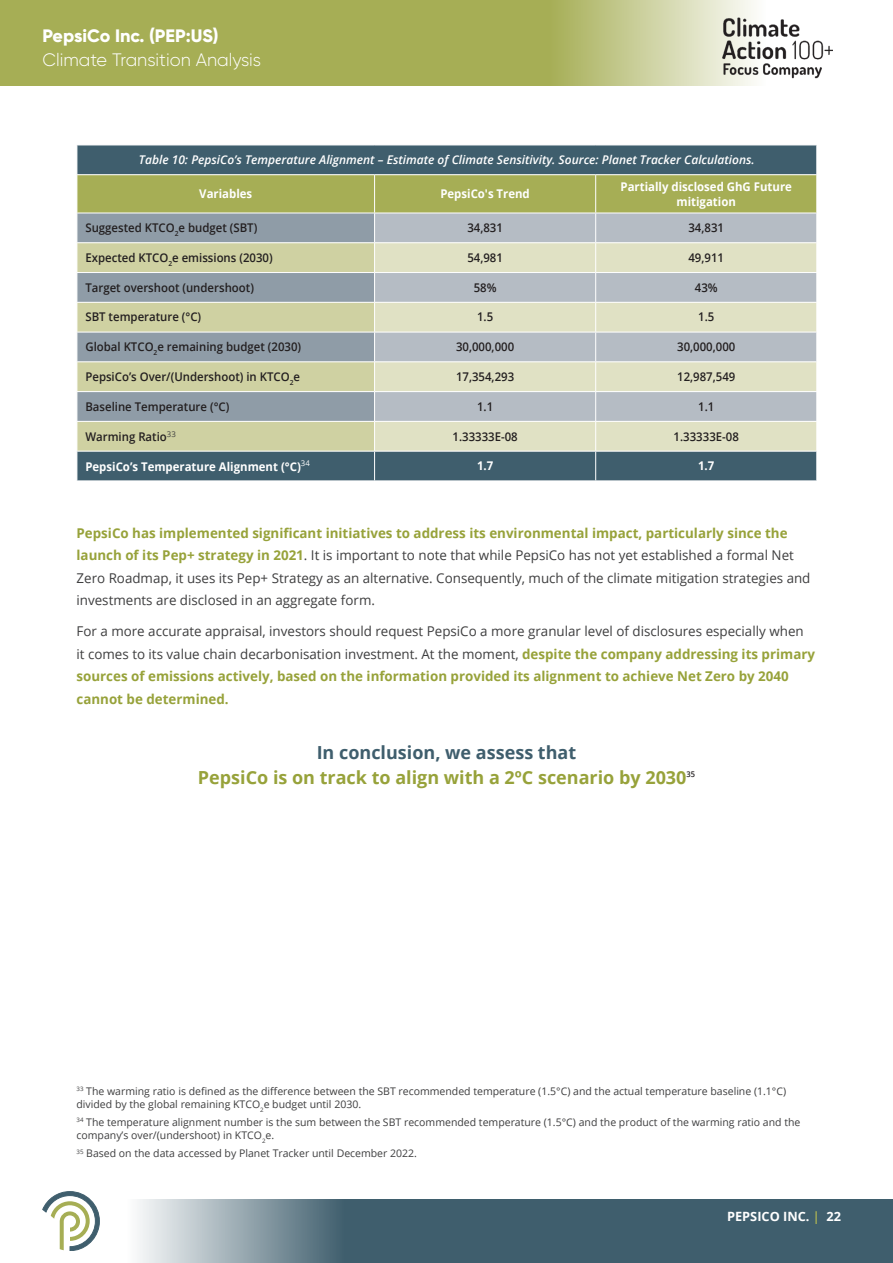
<style>
.page{position:relative;width:893px;height:1263px;background:#fff}
.page>*{position:absolute;margin:0;border:0;box-sizing:border-box;transform-origin:0 0}
.t1{font:700 18px/25.5px "Open Sans";color:#97a23a;text-align:center}
.t2{font:300 18px "Gilroy";color:#fff}
.t3{font:800 18px "Gilroy";color:#fff}
.t4{font:13.5px/22.5px "Open Sans";color:#3e3e3f}
.t5{font:700 12.75px "Open Sans";color:#fff}
.t6{font:600 12px "Open Sans";color:#231f20;scale:.95 1}
.t7{font:700 12px/15px "Open Sans";color:#fff;text-align:center;scale:.95 1}
.t8{font:italic 600 12px "Open Sans";color:#fff}
.t9{font:10.5px/13.5px "Open Sans";color:#3e3e3f}
.t10{font:600 7.8px "Open Sans";color:#231f20;scale:.95 1}
.s1{font-weight:700;color:#97a23a}
.s2{color:#3f5e6d}
.s3{color:#a6ae55}
</style>
<div class="page">
<svg style="left:77px;top:145px;width:740px;height:335px;background:#a9b2a2"></svg>
<svg style="left:43px;top:1191px;width:57px;height:60px"></svg>
<svg style="left:0;top:0;width:754px;height:85px;background:#afb666"></svg>
<img style="left:723px;top:16px;width:109px;height:67px">
<svg style="left:138px;top:1199px;width:755px;height:64px;background:#57727f"></svg>
<p class="t3" style="left:43px;top:25px;width:178px">PepsiCo Inc. (PEP:US)</p>
<p class="t2" style="left:43px;top:49px;width:220px">Climate Transition Analysis</p>
<p class="t8" style="left:139px;top:152px;width:617px">Table 10: PepsiCo’s Temperature Alignment – Estimate of Climate Sensitivity. Source: Planet Tracker Calculations.</p>
<p class="t7" style="left:199px;top:186px;width:57px">Variables</p>
<p class="t7" style="left:440px;top:186px;width:96px">PepsiCo's Trend</p>
<p class="t7" style="left:621px;top:178px;width:182px">Partially disclosed GhG Future mitigation</p>
<p class="t6" style="left:85px;top:220px;width:182px">Suggested KTCO<sub>2</sub>e budget (SBT)</p>
<p class="t6" style="left:467px;top:220px;width:39px">34,831</p>
<p class="t6" style="left:688px;top:220px;width:39px">34,831</p>
<p class="t6" style="left:85px;top:249px;width:199px">Expected KTCO<sub>2</sub>e emissions (2030)</p>
<p class="t6" style="left:467px;top:249px;width:39px">54,981</p>
<p class="t6" style="left:688px;top:249px;width:39px">49,911</p>
<p class="t6" style="left:85px;top:279px;width:179px">Target overshoot (undershoot)</p>
<p class="t6" style="left:474px;top:279px;width:26px">58%</p>
<p class="t6" style="left:695px;top:279px;width:26px">43%</p>
<p class="t6" style="left:85px;top:309px;width:123px">SBT temperature (°C)</p>
<p class="t6" style="left:477px;top:309px;width:19px">1.5</p>
<p class="t6" style="left:698px;top:309px;width:19px">1.5</p>
<p class="t6" style="left:85px;top:339px;width:229px">Global KTCO<sub>2</sub>e remaining budget (2030)</p>
<p class="t6" style="left:456px;top:339px;width:63px">30,000,000</p>
<p class="t6" style="left:677px;top:339px;width:63px">30,000,000</p>
<p class="t6" style="left:85px;top:368px;width:227px">PepsiCo’s Over/(Undershoot) in KTCO<sub>2</sub>e</p>
<p class="t6" style="left:456px;top:368px;width:63px">17,354,293</p>
<p class="t6" style="left:677px;top:368px;width:63px">12,987,549</p>
<p class="t6" style="left:85px;top:398px;width:153px">Baseline Temperature (°C)</p>
<p class="t6" style="left:477px;top:398px;width:19px">1.1</p>
<p class="t6" style="left:698px;top:398px;width:19px">1.1</p>
<p class="t6" style="left:85px;top:428px;width:97px">Warming Ratio<sup>33</sup></p>
<p class="t6" style="left:452px;top:428px;width:70px">1.33333E-08</p>
<p class="t6" style="left:674px;top:428px;width:70px">1.33333E-08</p>
<p class="t7" style="left:85px;top:459px;width:238px">PepsiCo’s Temperature Alignment (°C)<sup>34</sup></p>
<p class="t7" style="left:477px;top:458px;width:19px">1.7</p>
<p class="t7" style="left:698px;top:458px;width:19px">1.7</p>
<p class="t4" style="left:77px;top:521px;width:735px"><span class="s1">PepsiCo has implemented significant initiatives to address its environmental impact, particularly since the launch of its Pep+ strategy in 2021</span>. It is important to note that while PepsiCo has not yet established a formal Net Zero Roadmap, it uses its Pep+ Strategy as an alternative. Consequently, much of the climate mitigation strategies and investments are disclosed in an aggregate form.</p>
<p class="t4" style="left:77px;top:620px;width:740px">For a more accurate appraisal, investors should request PepsiCo a more granular level of disclosures especially when it comes to its value chain decarbonisation investment. At the moment, <span class="s1">despite the company addressing its primary sources of emissions actively, based on the information provided its alignment to achieve Net Zero by 2040 cannot be determined.</span></p>
<p class="t1" style="left:198px;top:739px;width:490px"><span class="s2">In conclusion, we assess that<br></span>PepsiCo is on track to align with a 2ºC scenario by 2030</p>
<p class="t10" style="left:686px;top:769px;width:10px">35</p>
<p class="t9" style="left:77px;top:1084px;width:711px"><sup>33</sup> The warming ratio is defined as the difference between the SBT recommended temperature (1.5°C) and the actual temperature baseline (1.1°C) divided by the global remaining KTCO<sub>2</sub>e budget until 2030.</p>
<p class="t9" style="left:77px;top:1115px;width:725px"><sup>34</sup> The temperature alignment number is the sum between the SBT recommended temperature (1.5°C) and the product of the warming ratio and the company’s over/(undershoot) in KTCO<sub>2</sub>e.</p>
<p class="t9" style="left:77px;top:1146px;width:342px"><sup>35</sup> Based on the data accessed by Planet Tracker until December 2022.</p>
<p class="t5" style="left:727px;top:1207px;width:115px">PEPSICO INC. <span class="s3">|</span> 22</p>
</div>
